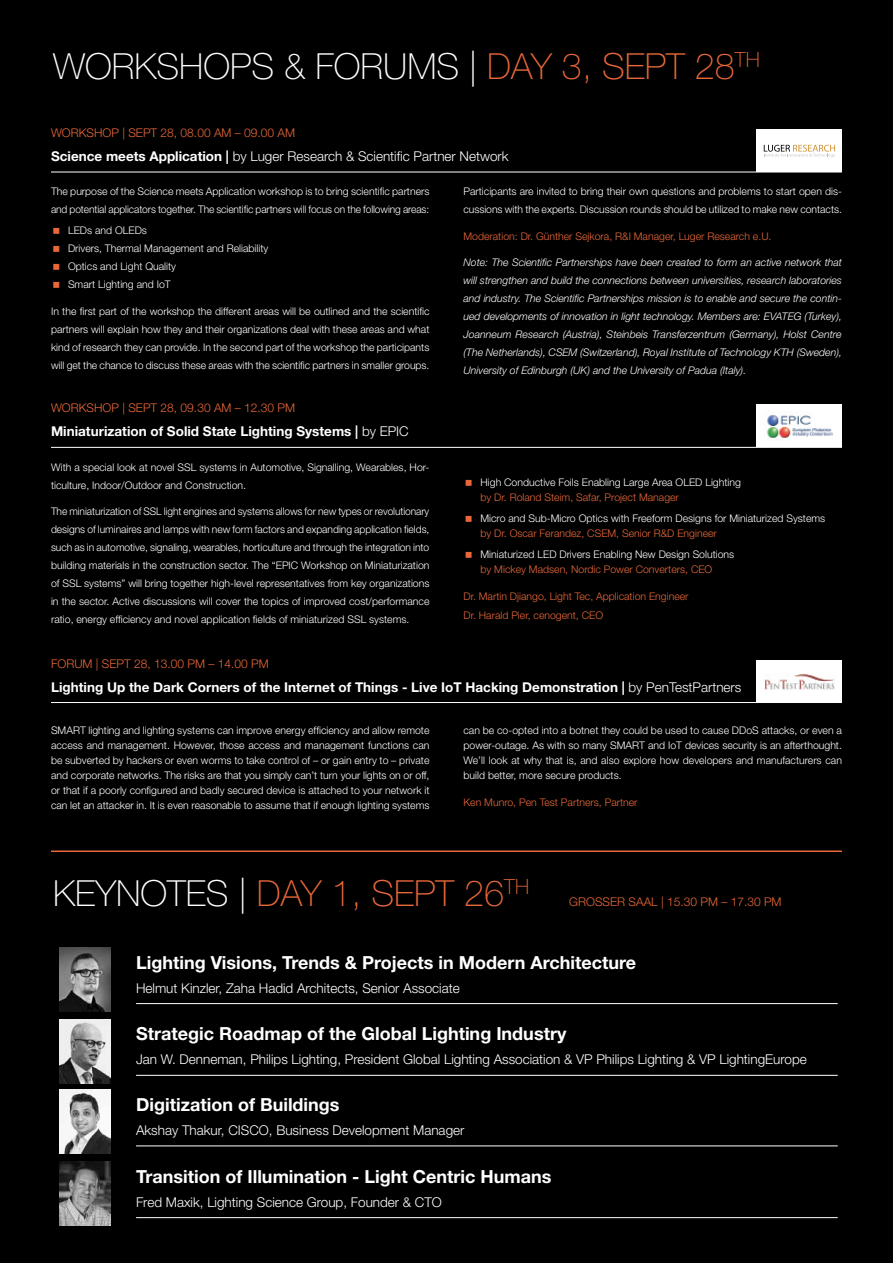
<style>
.page{position:relative;width:893px;height:1263px;background:#000}
.page>*{position:absolute;margin:0;border:0;box-sizing:border-box;transform-origin:0 0}
.t1{font:100 36px "Helvetica Neue";color:#fff}
.t2{font:100 36px "Helvetica Neue";color:#e96839}
.t3{font:700 18px "Helvetica Neue";color:#fff}
.t4{font:300 13.5px "Helvetica Neue";color:#fff}
.t5{font:700 13.5px "Helvetica Neue";color:#fff}
.t6{font:300 12px "Helvetica Neue";color:#e96839}
.t7{font:300 10.5px/18px "Helvetica Neue";color:#fff}
.t8{font:italic 300 10.5px/18px "Helvetica Neue";color:#fff;text-align:justify}
.t9{font:300 10.5px/19px "Helvetica Neue";color:#e96839}
.s1{color:#e96839}
.s2{font-weight:700}
.s3{font-weight:300}
.s4{color:#fff}
</style>
<div class="page">
<hr style="left:51px;top:447px;width:791px;height:1px;background:#fff">
<hr style="left:51px;top:702px;width:791px;height:1px;background:#fff">
<hr style="left:136px;top:1003px;width:702px;height:1px;background:#fff">
<hr style="left:136px;top:1145px;width:702px;height:1px;background:#fff">
<hr style="left:136px;top:1075px;width:702px;height:1px;background:#fff">
<hr style="left:136px;top:1217px;width:702px;height:1px;background:#fff">
<hr style="left:51px;top:172px;width:791px;height:1px;background:#fff">
<div style="left:757px;top:129px;width:85px;height:43px;background:#fff"></div>
<svg style="left:764px;top:145px;width:71px;height:12px"></svg>
<div style="left:757px;top:405px;width:85px;height:42px;background:#fff"></div>
<img style="left:767px;top:414px;width:66px;height:24px">
<div style="left:757px;top:660px;width:85px;height:42px;background:#fff"></div>
<img style="left:764px;top:674px;width:71px;height:16px">
<img style="left:60px;top:947px;width:51px;height:64px">
<img style="left:60px;top:1090px;width:51px;height:64px">
<img style="left:60px;top:1019px;width:51px;height:64px">
<img style="left:60px;top:1161px;width:51px;height:64px">
<hr style="left:51px;top:850px;width:791px;height:2px;background:#e96839">
<h1 class="t1" style="left:53px;top:46px;width:708px">WORKSHOPS &amp; FORUMS | <span class="s1">DAY 3, SEPT 28</span><sup>TH</sup></h1>
<p class="t6" style="left:51px;top:125px;width:246px">WORKSHOP | SEPT 28, 08.00 AM – 09.00 AM</p>
<p class="t4" style="left:51px;top:148px;width:459px"><span class="s2">Science meets Application |</span> by Luger Research &amp; Scientific Partner Network</p>
<p class="t7" style="left:51px;top:182px;width:380px">The purpose of the Science meets Application workshop is to bring scientific partners and potential applicators together. The scientific partners will focus on the following areas:</p>
<p class="t7" style="left:68px;top:221px;width:202px">LEDs and OLEDs<br>Drivers, Thermal Management and Reliability<br>Optics and Light Quality<br>Smart Lighting and IoT</p>
<p class="t7" style="left:51px;top:302px;width:380px;text-align:justify">In the first part of the workshop the different areas will be outlined and the scientific partners will explain how they and their organizations deal with these areas and what kind of research they can provide. In the second part of the workshop the participants will get the chance to discuss these areas with the scientific partners in smaller groups.</p>
<p class="t7" style="left:463px;top:182px;width:380px">Participants are invited to bring their own questions and problems to start open dis&shy;cussions with the experts. Discussion rounds should be utilized to make new contacts.</p>
<p class="t9" style="left:463px;top:226px;width:309px">Moderation: Dr. Günther Sejkora, R&amp;I Manager, Luger Research e.U.</p>
<p class="t8" style="left:463px;top:253px;width:380px">Note: The Scientific Partnerships have been created to form an active network that will strengthen and build the connections between universities, research laboratories and industry. The Scientific Partnerships mission is to enable and secure the contin&shy;ued developments of innovation in light technology. Members are: EVATEG (Turkey), Joanneum Research (Austria), Steinbeis Transferzentrum (Germany), Holst Centre (The Netherlands), CSEM (Switzerland), Royal Institute of Technology KTH (Sweden), University of Edinburgh (UK) and the University of Padua (Italy).</p>
<p class="t6" style="left:51px;top:401px;width:246px">WORKSHOP | SEPT 28, 09.30 AM – 12.30 PM</p>
<p class="t5" style="left:51px;top:423px;width:359px">Miniaturization of Solid State Lighting Systems | <span class="s3">by EPIC</span></p>
<p class="t7" style="left:51px;top:458px;width:380px">With a special look at novel SSL systems in Automotive, Signalling, Wearables, Hor&shy;ticulture, Indoor/Outdoor and Construction.</p>
<p class="t7" style="left:51px;top:502px;width:380px;text-align:justify">The miniaturization of SSL light engines and systems allows for new types or revolutionary designs of luminaires and lamps with new form factors and expanding application fields, such as in automotive, signaling, wearables, horticulture and through the integration into building materials in the construction sector. The “EPIC Workshop on Miniaturization of SSL systems” will bring together high-level representatives from key organizations in the sector. Active discussions will cover the topics of improved cost/performance ratio, energy efficiency and novel application fields of miniaturized SSL systems.</p>
<p class="t7" style="left:480px;top:473px;width:262px">High Conductive Foils Enabling Large Area OLED Lighting</p>
<p class="t9" style="left:480px;top:488px;width:200px">by Dr. Roland Steim, Safar, Project Manager</p>
<p class="t7" style="left:480px;top:509px;width:346px">Micro and Sub-Micro Optics with Freeform Designs for Miniaturized Systems</p>
<p class="t9" style="left:480px;top:524px;width:238px">by Dr. Oscar Ferandez, CSEM, Senior R&amp;D Engineer</p>
<p class="t7" style="left:480px;top:545px;width:255px">Miniaturized LED Drivers Enabling New Design Solutions</p>
<p class="t9" style="left:480px;top:560px;width:233px">by Mickey Madsen, Nordic Power Converters, CEO</p>
<p class="t9" style="left:463px;top:586px;width:227px">Dr. Martin Djiango, Light Tec, Application Engineer<br>Dr. Harald Pier, cenogent, CEO</p>
<p class="t6" style="left:51px;top:656px;width:219px">FORUM | SEPT 28, 13.00 PM – 14.00 PM</p>
<p class="t5" style="left:51px;top:678px;width:692px">Lighting Up the Dark Corners of the Internet of Things - Live IoT Hacking Demonstration | <span class="s3">by PenTestPartners</span></p>
<p class="t7" style="left:51px;top:723px;width:380px;line-height:15px;text-align:justify">SMART lighting and lighting systems can improve energy efficiency and allow remote access and management. However, those access and management functions can be subverted by hackers or even worms to take control of – or gain entry to – private and corporate networks. The risks are that you simply can’t turn your lights on or off, or that if a poorly configured and badly secured device is attached to your network it can let an attacker in. It is even reasonable to assume that if enough lighting systems</p>
<p class="t7" style="left:463px;top:723px;width:380px;line-height:15px;text-align:justify">can be co-opted into a botnet they could be used to cause DDoS attacks, or even a power-outage. As with so many SMART and IoT devices security is an afterthought.<br>We’ll look at why that is, and also explore how developers and manufacturers can build better, more secure products.</p>
<p class="t9" style="left:463px;top:792px;width:176px">Ken Munro, Pen Test Partners, Partner</p>
<h1 class="t2" style="left:53px;top:873px;width:478px"><span class="s4">KEYNOTES |</span> DAY 1, SEPT 26<sup>TH</sup></h1>
<p class="t6" style="left:569px;top:894px;width:214px">GROSSER SAAL | 15.30 PM – 17.30 PM</p>
<h2 class="t3" style="left:136px;top:951px;width:501px">Lighting Visions, Trends &amp; Projects in Modern Architecture</h2>
<p class="t4" style="left:136px;top:979px;width:325px">Helmut Kinzler, Zaha Hadid Architects, Senior Associate</p>
<h2 class="t3" style="left:136px;top:1023px;width:432px">Strategic Roadmap of the Global Lighting Industry</h2>
<p class="t4" style="left:136px;top:1051px;width:672px">Jan W. Denneman, Philips Lighting, President Global Lighting Association &amp; VP Philips Lighting &amp; VP LightingEurope</p>
<h2 class="t3" style="left:136px;top:1093px;width:205px">Digitization of Buildings</h2>
<p class="t4" style="left:136px;top:1122px;width:330px">Akshay Thakur, CISCO, Business Development Manager</p>
<h2 class="t3" style="left:136px;top:1165px;width:417px">Transition of Illumination - Light Centric Humans</h2>
<p class="t4" style="left:136px;top:1193px;width:307px">Fred Maxik, Lighting Science Group, Founder &amp; CTO</p>
</div>
